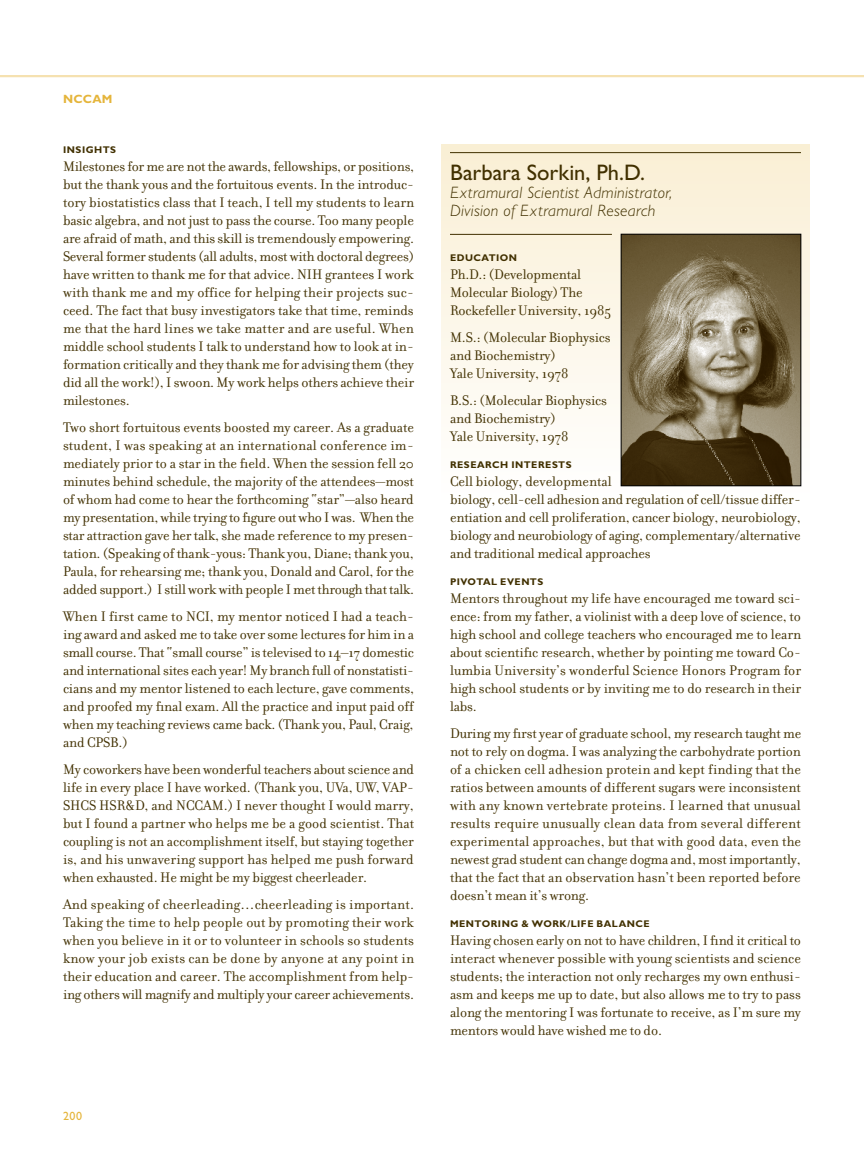
<style>
.page{position:relative;width:864px;height:1161px;background:#fff}
.page>*{position:absolute;margin:0;border:0;box-sizing:border-box;transform-origin:0 0}
.HEAD_3_Showcase{font:22.5px "Gill Sans Std";color:#413000}
.Subhead_1_oblique{font:italic 300 16.5px/18px "Gill Sans Std";letter-spacing:.02em;color:#413000}
.Body_serif_justify{font:15px/18px "Filosofia";letter-spacing:-.01em;color:#413000;text-align:justify}
.Body_serif__educatio{font:15px/18px "Filosofia";letter-spacing:-.01em;color:#413000}
.t1{font:700 12px "Gill Sans Std";letter-spacing:.02em;color:#e5b53b}
.t2{font:12px "Gill Sans Std";color:#e5b53b}
.Subhead_2_small_caps{font:700 9.75px "Gill Sans Std";letter-spacing:.05em;color:#413000}
</style>
<div class="page">
<div style="left:441px;top:144px;width:369px;height:360px;background:linear-gradient(to bottom,#f9efd4,#fdfdfd)"></div>
<hr style="left:450px;top:152px;width:351px;height:1px;background:#413000">
<hr style="left:450px;top:234px;width:162px;height:1px;background:#413000">
<img style="left:623px;top:236px;width:176px;height:248px">
<div style="left:621px;top:234px;width:180px;height:252px;border:1px solid #000"></div>
<hr style="left:0;top:75px;width:864px;height:2px;background:#f5e1b0">
<p class="t1" style="left:63px;top:92px;width:51px">NCCAM</p>
<h6 class="Subhead_2_small_caps" style="left:63px;top:144px;width:55px">INSIGHTS</h6>
<p class="Body_serif_justify" style="left:63px;top:158px;width:353px">Milestones for me are not the awards, fellowships, or positions, but the thank yous and the fortuitous events. In the introduc&shy;tory biostatistics class that I teach, I tell my students to learn basic algebra, and not just to pass the course. Too many people are afraid of math, and this skill is tremendously empowering.<br>Several former students (all adults, most with doctoral degrees) have written to thank me for that advice. NIH grantees I work with thank me and my office for helping their projects suc&shy;ceed. The fact that busy investigators take that time, reminds me that the hard lines we take matter and are useful. When middle school students I talk to understand how to look at in&shy;formation critically and they thank me for advising them (they did all the work!), I swoon. My work helps others achieve their milestones.</p>
<p class="Body_serif_justify" style="left:63px;top:419px;width:353px">Two short fortuitous events boosted my career. As a graduate student, I was speaking at an international conference im&shy;mediately prior to a star in the field. When the session fell 20 minutes behind schedule, the majority of the attendees—most of whom had come to hear the forthcoming “star”—also heard my presentation, while trying to figure out who I was. When the star attraction gave her talk, she made reference to my presen&shy;tation. (Speaking of thank-yous: Thank you, Diane; thank you, Paula, for rehearsing me; thank you, Donald and Carol, for the added support.) I still work with people I met through that talk.</p>
<p class="Body_serif_justify" style="left:63px;top:608px;width:353px">When I first came to NCI, my mentor noticed I had a teach&shy;ing award and asked me to take over some lectures for him in a small course. That “small course” is televised to 14–17 domestic and international sites each year! My branch full of nonstatisti&shy;cians and my mentor listened to each lecture, gave comments, and proofed my final exam. All the practice and input paid off when my teaching reviews came back. (Thank you, Paul, Craig, and CPSB.)</p>
<p class="Body_serif_justify" style="left:63px;top:761px;width:353px">My coworkers have been wonderful teachers about science and life in every place I have worked. (Thank you, UVa, UW, VAP-SHCS HSR&amp;D, and NCCAM.) I never thought I would marry, but I found a partner who helps me be a good scientist. That coupling is not an accomplishment itself, but staying together is, and his unwavering support has helped me push forward when exhausted. He might be my biggest cheerleader.</p>
<p class="Body_serif_justify" style="left:63px;top:896px;width:353px">And speaking of cheerleading…cheerleading is important.<br>Taking the time to help people out by promoting their work when you believe in it or to volunteer in schools so students know your job exists can be done by anyone at any point in their education and career. The accomplishment from help&shy;ing others will magnify and multiply your career achievements.</p>
<p class="t2" style="left:63px;top:1109px;width:21px">200</p>
<h3 class="HEAD_3_Showcase" style="left:450px;top:160px;width:195px">Barbara Sorkin, Ph.D.</h3>
<h5 class="Subhead_1_oblique" style="left:450px;top:184px;width:224px">Extramural Scientist Administrator,<br>Division of Extramural Research</h5>
<h6 class="Subhead_2_small_caps" style="left:450px;top:252px;width:69px">EDUCATION</h6>
<p class="Body_serif__educatio" style="left:450px;top:266px;width:163px">Ph.D.: (Developmental<br>Molecular Biology) The<br>Rockefeller University, 1985</p>
<p class="Body_serif__educatio" style="left:450px;top:329px;width:162px">M.S.: (Molecular Biophysics and Biochemistry)<br>Yale University, 1978</p>
<p class="Body_serif__educatio" style="left:450px;top:392px;width:159px">B.S.: (Molecular Biophysics and Biochemistry)<br>Yale University, 1978</p>
<h6 class="Subhead_2_small_caps" style="left:450px;top:459px;width:123px">RESEARCH INTERESTS</h6>
<p class="Body_serif_justify" style="left:450px;top:473px;width:352px;text-align:left">Cell biology, developmental<br>biology, cell-cell adhesion and regulation of cell/tissue differ&shy;entiation and cell proliferation, cancer biology, neurobiology, biology and neurobiology of aging, complementary/alternative and traditional medical approaches</p>
<h6 class="Subhead_2_small_caps" style="left:450px;top:576px;width:95px">PIVOTAL EVENTS</h6>
<p class="Body_serif_justify" style="left:450px;top:590px;width:353px">Mentors throughout my life have encouraged me toward sci&shy;ence: from my father, a violinist with a deep love of science, to high school and college teachers who encouraged me to learn about scientific research, whether by pointing me toward Co&shy;lumbia University’s wonderful Science Honors Program for high school students or by inviting me to do research in their labs.</p>
<p class="Body_serif_justify" style="left:450px;top:725px;width:353px">During my first year of graduate school, my research taught me not to rely on dogma. I was analyzing the carbohydrate portion of a chicken cell adhesion protein and kept finding that the ratios between amounts of different sugars were inconsistent with any known vertebrate proteins. I learned that unusual results require unusually clean data from several different experimental approaches, but that with good data, even the newest grad student can change dogma and, most importantly, that the fact that an observation hasn’t been reported before doesn’t mean it’s wrong.</p>
<h6 class="Subhead_2_small_caps" style="left:450px;top:918px;width:201px">MENTORING &amp; WORK/LIFE BALANCE</h6>
<p class="Body_serif_justify" style="left:450px;top:932px;width:353px">Having chosen early on not to have children, I find it critical to interact whenever possible with young scientists and science students; the interaction not only recharges my own enthusi&shy;asm and keeps me up to date, but also allows me to try to pass along the mentoring I was fortunate to receive, as I’m sure my mentors would have wished me to do.</p>
</div>
